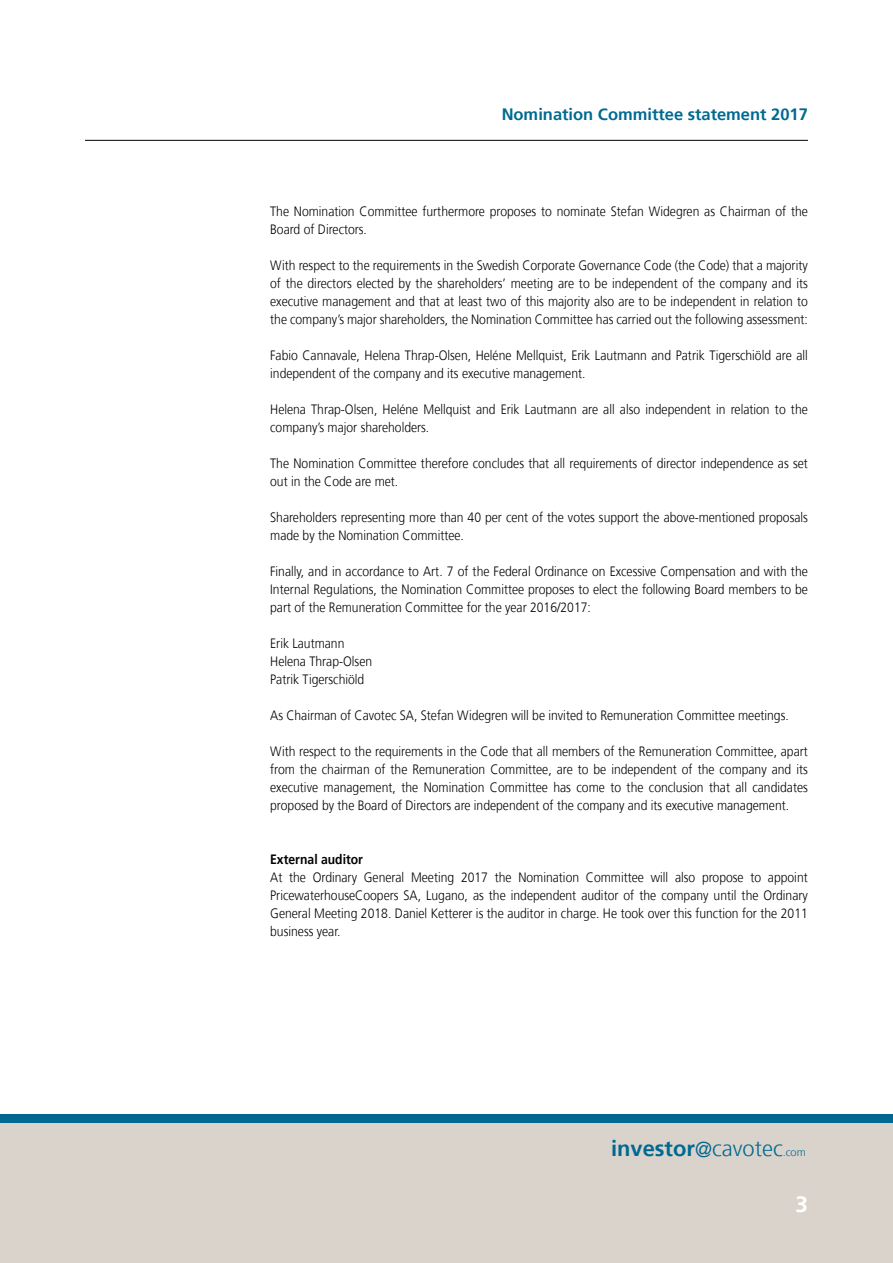
<style>
.page{position:relative;width:893px;height:1263px;background:#fff}
.page>*{position:absolute;margin:0;border:0;box-sizing:border-box;transform-origin:0 0}
.t1{font:700 22.5px "Frutiger 65";color:#fff}
.t2{font:700 21.9px "Frutiger 65";color:#006991}
.t3{font:700 16.5px "Frutiger 65";color:#006991}
.t4{font:300 13.5px/18px "Frutiger";color:#000;scale:.9 1}
.t5{font:700 13.5px "Frutiger 65";color:#000;scale:.9 1}
.s1{font-family:"Frutiger";font-weight:300;font-size:21.45px}
.s2{font-family:"Frutiger";font-weight:300}
.s3{font-family:"Frutiger";font-weight:300;font-size:10.95px}
</style>
<div class="page">
<div style="left:0;top:1114px;width:893px;height:149px;background:#dad3cc"></div>
<div style="left:0;top:1114px;width:893px;height:9px;background:#006991"></div>
<hr style="left:85px;top:140px;width:723px;height:1px;background:#000">
<p class="t3" style="left:502px;top:105px;width:308px">Nomination Committee statement 2017</p>
<p class="t4" style="left:270px;top:203px;width:599px">The Nomination Committee furthermore proposes to nominate Stefan Widegren as Chairman of the<br>Board of Directors.</p>
<p class="t4" style="left:270px;top:257px;width:599px;text-align:justify">With respect to the requirements in the Swedish Corporate Governance Code (the Code) that a majority of the directors elected by the shareholders’ meeting are to be independent of the company and its executive management and that at least two of this majority also are to be independent in relation to the company’s major shareholders, the Nomination Committee has carried out the following assessment:</p>
<p class="t4" style="left:270px;top:347px;width:599px">Fabio Cannavale, Helena Thrap-Olsen, Heléne Mellquist, Erik Lautmann and Patrik Tigerschiöld are all independent of the company and its executive management.</p>
<p class="t4" style="left:270px;top:401px;width:599px">Helena Thrap-Olsen, Heléne Mellquist and Erik Lautmann are all also independent in relation to the company’s major shareholders.</p>
<p class="t4" style="left:270px;top:455px;width:599px">The Nomination Committee therefore concludes that all requirements of director independence as set out in the Code are met.</p>
<p class="t4" style="left:270px;top:509px;width:599px">Shareholders representing more than 40 per cent of the votes support the above-mentioned proposals made by the Nomination Committee.</p>
<p class="t4" style="left:270px;top:563px;width:599px;text-align:justify">Finally, and in accordance to Art. 7 of the Federal Ordinance on Excessive Compensation and with the Internal Regulations, the Nomination Committee proposes to elect the following Board members to be part of the Remuneration Committee for the year 2016/2017:</p>
<p class="t4" style="left:270px;top:635px;width:115px">Erik Lautmann<br>Helena Thrap-Olsen<br>Patrik Tigerschiöld</p>
<p class="t4" style="left:270px;top:707px;width:578px">As Chairman of Cavotec SA, Stefan Widegren will be invited to Remuneration Committee meetings.</p>
<p class="t4" style="left:270px;top:743px;width:599px;text-align:justify">With respect to the requirements in the Code that all members of the Remuneration Committee, apart from the chairman of the Remuneration Committee, are to be independent of the company and its executive management, the Nomination Committee has come to the conclusion that all candidates proposed by the Board of Directors are independent of the company and its executive management.</p>
<p class="t5" style="left:270px;top:851px;width:105px">External auditor</p>
<p class="t4" style="left:270px;top:869px;width:599px;text-align:justify">At the Ordinary General Meeting 2017 the Nomination Committee will also propose to appoint PricewaterhouseCoopers SA, Lugano, as the independent auditor of the company until the Ordinary General Meeting 2018. Daniel Ketterer is the auditor in charge. He took over this function for the 2011 business year.</p>
<h2 class="t2" style="left:611px;top:1135px;width:196px">investor<span class="s1">@</span><span class="s2">cavotec</span><span class="s3">.com</span></h2>
<h1 class="t1" style="left:795px;top:1191px;width:14px">3</h1>
</div>
